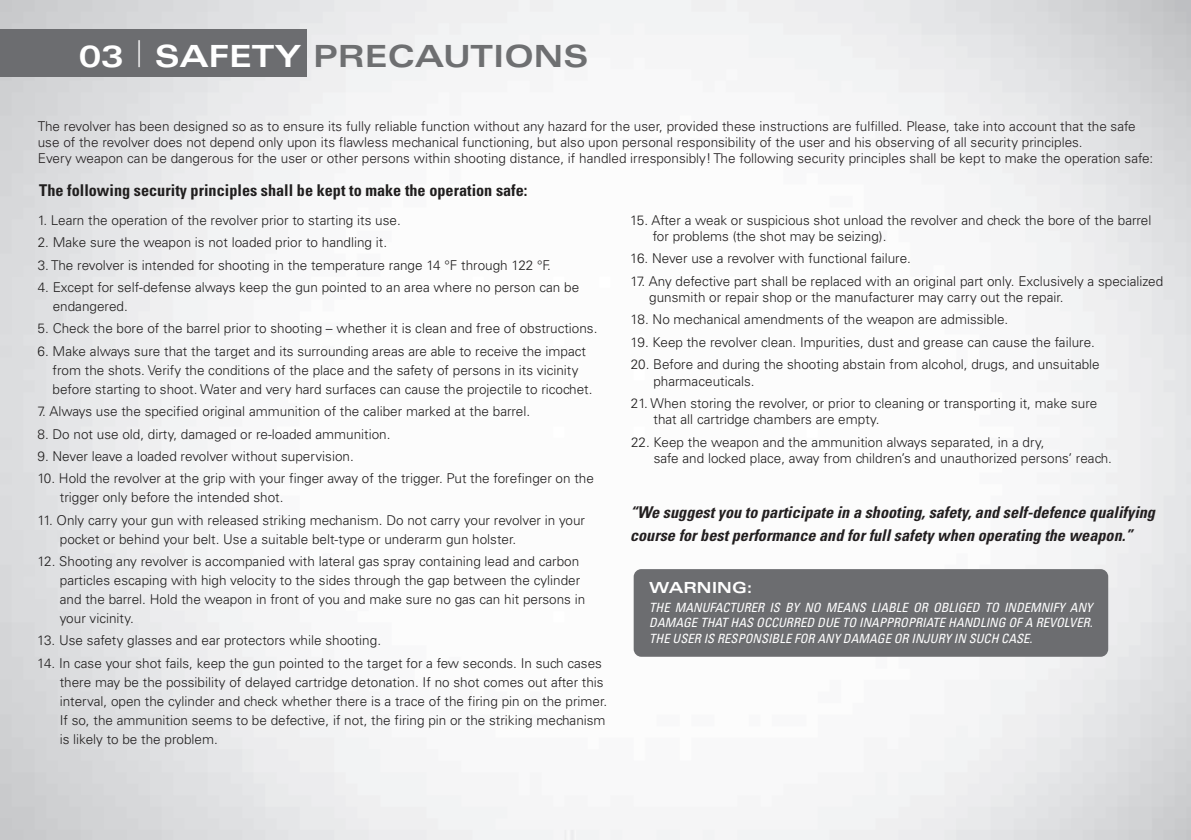
<style>
.page{position:relative;width:1191px;height:840px;background:#fff}
.page>*{position:absolute;margin:0;border:0;box-sizing:border-box;transform-origin:0 0}
.t1{font:700 expanded 30.6px "Univers";color:#6e6f71}
.t2{font:italic 700 condensed 16.2px/22.4px "Univers";color:#231f20}
.t3{font:700 condensed 16.2px "Univers";color:#201e1e}
.t4{font:700 expanded 15.2px "Univers";color:#fff}
.t5{font:300 13.6px/19px "Univers";color:#201e1e}
.t6{font:300 13.6px/16.2px "Univers";color:#231f20}
.t7{font:italic condensed 12.8px/15.2px "Univers";color:#fff;text-align:justify}
.s1{color:#fff}
.s2{font-weight:100;font-stretch:ultra-condensed;font-size:36.8px;color:#fff}
</style>
<div class="page">
<div style="left:0;top:29px;width:307px;height:47px;background:#6c6d70"></div>
<div style="left:633px;top:568px;width:475px;height:88px;background:#6c6d70;border-radius:8px"></div>
<h1 class="t1" style="left:79px;top:38px;width:511px"><span class="s1">03</span> <span class="s2">|</span> <span class="s1">SAFETY</span> PRECAUTIONS</h1>
<p class="t6" style="left:38px;top:117px;width:1117px">The revolver has been designed so as to ensure its fully reliable function without any hazard for the user, provided these instructions are fulfilled. Please, take into account that the safe use of the revolver does not depend only upon its flawless mechanical functioning, but also upon personal responsibility of the user and his observing of all security principles.<br>Every weapon can be dangerous for the user or other persons within shooting distance, if handled irresponsibly! The following security principles shall be kept to make the operation safe:</p>
<p class="t3" style="left:39px;top:180px;width:490px">The following security principles shall be kept to make the operation safe:</p>
<p class="t5" style="left:38px;top:210px;width:364px">1. Learn the operation of the revolver prior to starting its use.</p>
<p class="t5" style="left:38px;top:233px;width:351px">2. Make sure the weapon is not loaded prior to handling it.</p>
<p class="t5" style="left:38px;top:255px;width:515px">3. The revolver is intended for shooting in the temperature range 14 °F through 122 °F.</p>
<p class="t5" style="left:53px;top:277px;width:528px;text-indent:-15px">4. Except for self-defense always keep the gun pointed to an area where no person can be endangered.</p>
<p class="t5" style="left:38px;top:319px;width:561px">5. Check the bore of the barrel prior to shooting – whether it is clean and free of obstructions.</p>
<p class="t5" style="left:53px;top:341px;width:541px;text-indent:-15px">6. Make always sure that the target and its surrounding areas are able to receive the impact from the shots. Verify the conditions of the place and the safety of persons in its vicinity before starting to shoot. Water and very hard surfaces can cause the projectile to ricochet.</p>
<p class="t5" style="left:38px;top:401px;width:494px">7. Always use the specified original ammunition of the caliber marked at the barrel.</p>
<p class="t5" style="left:38px;top:424px;width:354px">8. Do not use old, dirty, damaged or re-loaded ammunition.</p>
<p class="t5" style="left:37px;top:446px;width:318px">9. Never leave a loaded revolver without supervision.</p>
<p class="t5" style="left:60px;top:469px;width:535px;text-indent:-23px">10. Hold the revolver at the grip with your finger away of the trigger. Put the forefinger on the trigger only before the intended shot.</p>
<p class="t5" style="left:60px;top:510px;width:527px;text-indent:-23px">11. Only carry your gun with released striking mechanism. Do not carry your revolver in your pocket or behind your belt. Use a suitable belt-type or underarm gun holster.</p>
<p class="t5" style="left:60px;top:551px;width:527px;text-indent:-22px">12. Shooting any revolver is accompanied with lateral gas spray containing lead and carbon particles escaping with high velocity to the sides through the gap between the cylinder and the barrel. Hold the weapon in front of you and make sure no gas can hit persons in your vicinity.</p>
<p class="t5" style="left:37px;top:630px;width:345px">13. Use safety glasses and ear protectors while shooting.</p>
<p class="t5" style="left:60px;top:653px;width:549px;text-indent:-22px">14. In case your shot fails, keep the gun pointed to the target for a few seconds. In such cases there may be the possibility of delayed cartridge detonation. If no shot comes out after this interval, open the cylinder and check whether there is a trace of the firing pin on the primer.<br>If so, the ammunition seems to be defective, if not, the firing pin or the striking mechanism is likely to be the problem.</p>
<p class="t5" style="left:652px;top:211px;width:500px;line-height:16.2px;text-indent:-23px">15. After a weak or suspicious shot unload the revolver and check the bore of the barrel for problems (the shot may be seizing).</p>
<p class="t5" style="left:630px;top:249px;width:282px">16. Never use a revolver with functional failure.</p>
<p class="t5" style="left:649px;top:273px;width:515px;line-height:16.2px;text-indent:-19px">17. Any defective part shall be replaced with an original part only. Exclusively a specialized gunsmith or repair shop or the manufacturer may carry out the repair.</p>
<p class="t5" style="left:630px;top:310px;width:379px">18. No mechanical amendments of the weapon are admissible.</p>
<p class="t5" style="left:630px;top:332px;width:466px">19. Keep the revolver clean. Impurities, dust and grease can cause the failure.</p>
<p class="t5" style="left:653px;top:356px;width:448px;line-height:16.2px;text-indent:-23px">20. Before and during the shooting abstain from alcohol, drugs, and unsuitable pharmaceuticals.</p>
<p class="t5" style="left:653px;top:395px;width:445px;line-height:16.2px;text-indent:-23px">21. When storing the revolver, or prior to cleaning or transporting it, make sure that all cartridge chambers are empty.</p>
<p class="t5" style="left:653px;top:433px;width:460px;line-height:16.2px;text-indent:-23px">22. Keep the weapon and the ammunition always separated, in a dry,<br>safe and locked place, away from children’s and unauthorized persons’ reach.</p>
<p class="t2" style="left:630px;top:501px;width:526px">“We suggest you to participate in a shooting, safety, and self-defence qualifying course for best performance and for full safety when operating the weapon.”</p>
<p class="t4" style="left:649px;top:578px;width:105px">WARNING:</p>
<p class="t7" style="left:649px;top:599px;width:445px">THE MANUFACTURER IS BY NO MEANS LIABLE OR OBLIGED TO INDEMNIFY ANY DAMAGE THAT HAS OCCURRED DUE TO INAPPROPRIATE HANDLING OF A REVOLVER.<br>THE USER IS RESPONSIBLE FOR ANY DAMAGE OR INJURY IN SUCH CASE.</p>
</div>
